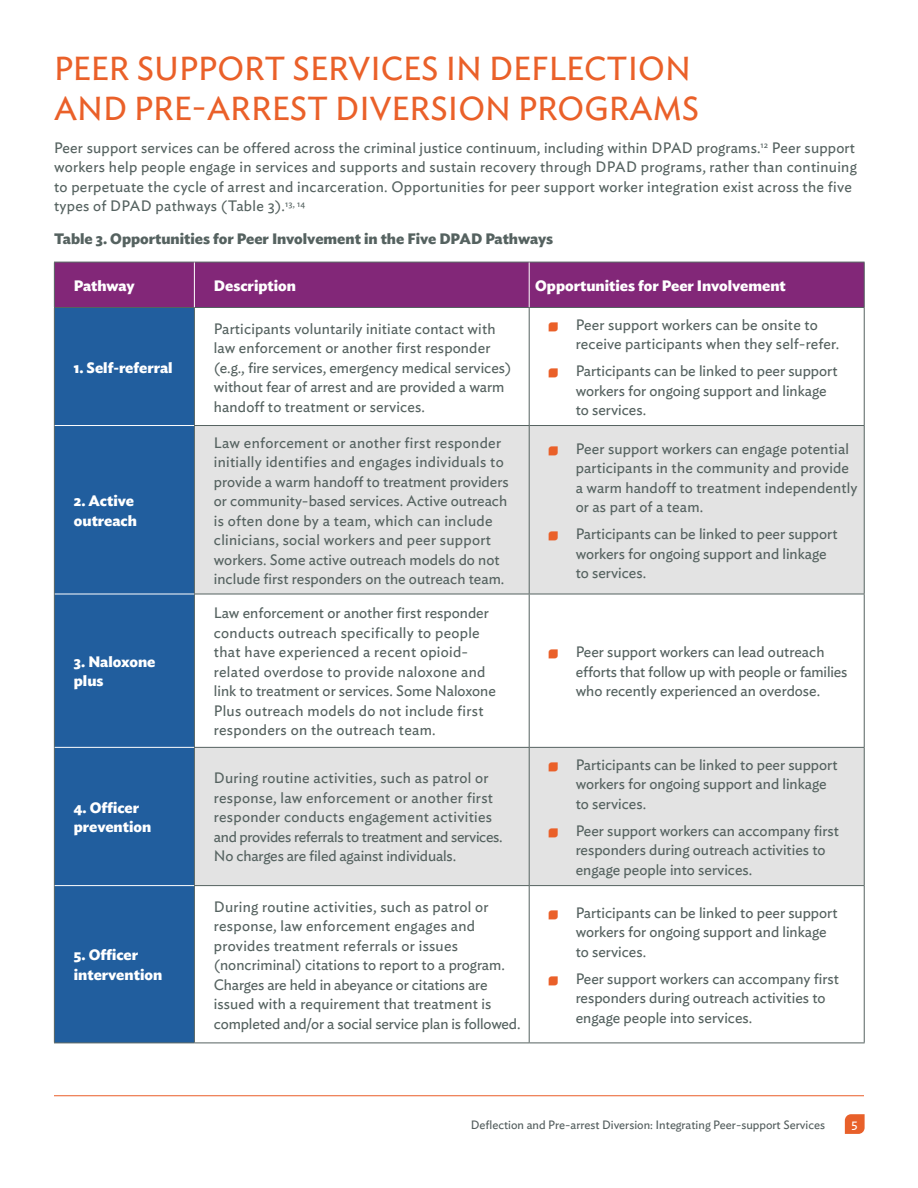
<style>
.page{position:relative;width:918px;height:1188px;background:#fff}
.page>*{position:absolute;margin:0;border:0;box-sizing:border-box;transform-origin:0 0}
.t1{font:33px/39.6px "Ideal Sans";color:#ea6029}
.t2{font:15px/19.5px "Ideal Sans";letter-spacing:.005em;color:#556260}
.t3{font:700 15px/19.5px "Ideal Sans";color:#fff}
.t4{font:700 15px "Ideal Sans";color:#556260}
.t5{font:12.75px "Ideal Sans";color:#fff}
.t6{font:12px "Ideal Sans";color:#545e5e}
</style>
<div class="page">
<svg style="left:845px;top:1114px;width:20px;height:20px"></svg>
<hr style="left:54px;top:1095px;width:810px;height:1px;background:#eb5e29">
<div style="left:55px;top:263px;width:809px;height:44px;background:#822778"></div>
<div style="left:55px;top:308px;width:139px;height:735px;background:#215e9e"></div>
<svg style="left:195px;top:426px;width:669px;height:459px;fill:#e3e3e3"></svg>
<hr style="left:54px;top:262px;width:140px;height:1px;background:#556260">
<hr style="left:54px;top:262px;width:1px;height:45px;background:#556260">
<hr style="left:194px;top:262px;width:335px;height:1px;background:#556260">
<hr style="left:529px;top:262px;width:336px;height:1px;background:#556260">
<hr style="left:864px;top:262px;width:1px;height:45px;background:#556260">
<hr style="left:54px;top:307px;width:140px;height:1px;background:#556260">
<hr style="left:54px;top:308px;width:1px;height:118px;background:#556260">
<hr style="left:194px;top:307px;width:335px;height:1px;background:#556260">
<hr style="left:194px;top:308px;width:1px;height:117px;background:#556260">
<hr style="left:529px;top:307px;width:336px;height:1px;background:#556260">
<hr style="left:529px;top:308px;width:1px;height:117px;background:#556260">
<hr style="left:864px;top:308px;width:1px;height:117px;background:#556260">
<hr style="left:54px;top:426px;width:1px;height:168px;background:#556260">
<hr style="left:194px;top:425px;width:335px;height:1px;background:#556260">
<hr style="left:194px;top:426px;width:1px;height:168px;background:#556260">
<hr style="left:529px;top:425px;width:336px;height:1px;background:#556260">
<hr style="left:529px;top:426px;width:1px;height:168px;background:#556260">
<hr style="left:864px;top:426px;width:1px;height:168px;background:#556260">
<hr style="left:54px;top:594px;width:1px;height:153px;background:#556260">
<hr style="left:194px;top:594px;width:335px;height:1px;background:#556260">
<hr style="left:194px;top:594px;width:1px;height:153px;background:#556260">
<hr style="left:529px;top:594px;width:336px;height:1px;background:#556260">
<hr style="left:529px;top:594px;width:1px;height:153px;background:#556260">
<hr style="left:864px;top:594px;width:1px;height:153px;background:#556260">
<hr style="left:54px;top:886px;width:1px;height:157px;background:#556260">
<hr style="left:194px;top:886px;width:1px;height:157px;background:#556260">
<hr style="left:529px;top:886px;width:1px;height:157px;background:#556260">
<hr style="left:864px;top:886px;width:1px;height:157px;background:#556260">
<hr style="left:54px;top:1043px;width:140px;height:1px;background:#556260">
<hr style="left:194px;top:1043px;width:335px;height:1px;background:#556260">
<hr style="left:529px;top:1043px;width:336px;height:1px;background:#556260">
<hr style="left:194px;top:262px;width:1px;height:45px;background:#fff">
<hr style="left:529px;top:262px;width:1px;height:45px;background:#fff">
<hr style="left:54px;top:747px;width:1px;height:139px;background:#556260">
<hr style="left:194px;top:747px;width:335px;height:1px;background:#556260">
<hr style="left:194px;top:748px;width:1px;height:137px;background:#556260">
<hr style="left:194px;top:885px;width:335px;height:1px;background:#556260">
<hr style="left:529px;top:747px;width:336px;height:1px;background:#556260">
<hr style="left:529px;top:748px;width:1px;height:137px;background:#556260">
<hr style="left:864px;top:748px;width:1px;height:137px;background:#556260">
<hr style="left:529px;top:885px;width:336px;height:1px;background:#556260">
<hr style="left:55px;top:425px;width:139px;height:1px;background:#fff">
<hr style="left:55px;top:594px;width:139px;height:1px;background:#fff">
<hr style="left:55px;top:747px;width:139px;height:1px;background:#fff">
<hr style="left:55px;top:885px;width:139px;height:1px;background:#fff">
<svg style="left:549px;top:446px;width:9px;height:9px"></svg>
<svg style="left:549px;top:531px;width:9px;height:9px"></svg>
<svg style="left:549px;top:649px;width:9px;height:10px"></svg>
<svg style="left:549px;top:762px;width:9px;height:9px"></svg>
<svg style="left:549px;top:828px;width:9px;height:9px"></svg>
<h1 class="t1" style="left:54px;top:47px;width:647px">PEER SUPPORT SERVICES IN DEFLECTION<br>AND PRE-ARREST DIVERSION PROGRAMS</h1>
<p class="t2" style="left:54px;top:137px;width:804px">Peer support services can be offered across the criminal justice continuum, including within DPAD programs.<sup>12</sup> Peer support workers help people engage in services and supports and sustain recovery through DPAD programs, rather than continuing to perpetuate the cycle of arrest and incarceration. Opportunities for peer support worker integration exist across the five types of DPAD pathways (Table 3).<sup>13,</sup> <sup>14</sup></p>
<p class="t4" style="left:54px;top:227px;width:501px">Table 3. Opportunities for Peer Involvement in the Five DPAD Pathways</p>
<p class="t3" style="left:74px;top:275px;width:62px">Pathway</p>
<p class="t3" style="left:214px;top:275px;width:84px">Description</p>
<p class="t3" style="left:535px;top:275px;width:252px">Opportunities for Peer Involvement</p>
<p class="t3" style="left:74px;top:356px;width:100px">1. Self-referral</p>
<p class="t3" style="left:74px;top:490px;width:65px">2. Active outreach</p>
<p class="t3" style="left:74px;top:651px;width:83px">3. Naloxone plus</p>
<p class="t3" style="left:74px;top:797px;width:79px">4. Officer prevention</p>
<p class="t3" style="left:74px;top:944px;width:90px">5. Officer intervention</p>
<p class="t2" style="left:214px;top:317px;width:299px">Participants voluntarily initiate contact with law enforcement or another first responder (e.g., fire services, emergency medical services) without fear of arrest and are provided a warm handoff to treatment or services.</p>
<p class="t2" style="left:576px;top:314px;width:265px">Peer support workers can be onsite to receive participants when they self-refer.</p>
<p class="t2" style="left:576px;top:360px;width:263px">Participants can be linked to peer support workers for ongoing support and linkage to services.</p>
<p class="t2" style="left:214px;top:431px;width:296px">Law enforcement or another first responder initially identifies and engages individuals to provide a warm handoff to treatment providers or community-based services. Active outreach is often done by a team, which can include clinicians, social workers and peer support workers. Some active outreach models do not include first responders on the outreach team.</p>
<p class="t2" style="left:576px;top:437px;width:283px">Peer support workers can engage potential participants in the community and provide a warm handoff to treatment independently or as part of a team.</p>
<p class="t2" style="left:576px;top:523px;width:263px">Participants can be linked to peer support workers for ongoing support and linkage to services.</p>
<p class="t2" style="left:214px;top:602px;width:284px">Law enforcement or another first responder conducts outreach specifically to people that have experienced a recent opioid&shy;related overdose to provide naloxone and link to treatment or services. Some Naloxone Plus outreach models do not include first responders on the outreach team.</p>
<p class="t2" style="left:214px;top:767px;width:290px">During routine activities, such as patrol or response, law enforcement or another first responder conducts engagement activities and provides referrals to treatment and services.<br>No charges are filed against individuals.</p>
<p class="t2" style="left:576px;top:641px;width:273px">Peer support workers can lead outreach efforts that follow up with people or families who recently experienced an overdose.</p>
<p class="t2" style="left:576px;top:754px;width:263px">Participants can be linked to peer support workers for ongoing support and linkage to services.</p>
<p class="t2" style="left:576px;top:820px;width:265px">Peer support workers can accompany first responders during outreach activities to engage people into services.</p>
<p class="t2" style="left:214px;top:896px;width:308px">During routine activities, such as patrol or response, law enforcement engages and provides treatment referrals or issues (noncriminal) citations to report to a program.<br>Charges are held in abeyance or citations are issued with a requirement that treatment is completed and/or a social service plan is followed.</p>
<p class="t2" style="left:576px;top:902px;width:263px">Participants can be linked to peer support workers for ongoing support and linkage to services.</p>
<p class="t2" style="left:576px;top:968px;width:265px">Peer support workers can accompany first responders during outreach activities to engage people into services.</p>
<p class="t6" style="left:471px;top:1116px;width:356px">Deflection and Pre-arrest Diversion: Integrating Peer-support Services</p>
<p class="t5" style="left:852px;top:1114px;width:8px">5</p>
</div>
